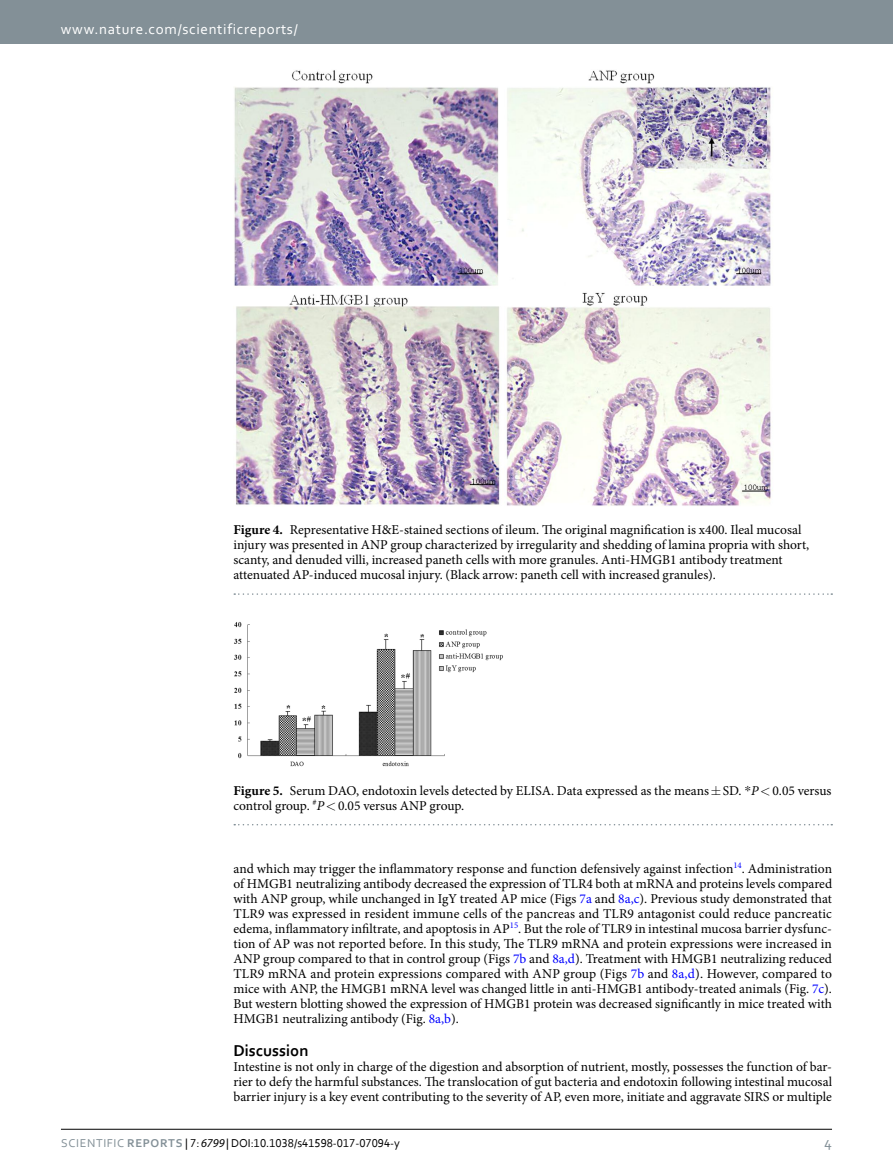
<style>
.page{position:relative;width:893px;height:1174px;background:#fff}
.page>*{position:absolute;margin:0;border:0;box-sizing:border-box;transform-origin:0 0}
.t1{font:700 16.5px "Corbel";color:#000}
.t2{font:15px "Corbel 2";letter-spacing:.045em;color:#fff}
.t3{font:15px "Corbel 2";color:#839097}
.t4{font:13.5px/15px "Minion Pro";color:#000;text-align:justify}
.t5{font:12px "Corbel";color:#000}
.s1{font-weight:700}
.s2{font-family:"STIX General"}
.s3{font-style:italic}
.s4{color:#00f}
.s5{font-family:"Corbel 2";color:#839097}
.s6{font-family:"Corbel Bold 2";color:#839097}
.s7{font-family:"Myriad Pro";font-style:italic}
</style>
<div class="page">
<div style="left:0;top:0;width:893px;height:43px;background:#839097"></div>
<hr style="left:61px;top:1129px;width:771px;height:1px;background:#000">
<img style="left:234px;top:70px;width:539px;height:436px">
<svg style="left:234px;top:593px;width:598px;height:2px"></svg>
<img style="left:234px;top:622px;width:269px;height:144px">
<svg style="left:234px;top:824px;width:598px;height:1px"></svg>
<p class="t2" style="left:61px;top:19px;width:238px">www.nature.com/scientificreports/</p>
<p class="t4" style="left:233px;top:522px;width:577px;text-align:left"><span class="s1">Figure 4.</span> Representative H&amp;E-stained sections of ileum. The original magnification is x400. Ileal mucosal injury was presented in ANP group characterized by irregularity and shedding of lamina propria with short, scanty, and denuded villi, increased paneth cells with more granules. Anti-HMGB1 antibody treatment attenuated AP-induced mucosal injury. (Black arrow: paneth cell with increased granules).</p>
<p class="t4" style="left:233px;top:783px;width:600px"><span class="s1">Figure 5.</span> Serum DAO, endotoxin levels detected by ELISA. Data expressed as the means SD. <span class="s2">*</span><span class="s3">P</span> 0.05 versus control group. <sup>#</sup><span class="s3">P</span> 0.05 versus ANP group.</p>
<p class="t4" style="left:233px;top:861px;width:600px">and which may trigger the inflammatory response and function defensively against infection<sup>14</sup>. Administration of HMGB1 neutralizing antibody decreased the expression of TLR4 both at mRNA and proteins levels compared with ANP group, while unchanged in IgY treated AP mice (Figs <span class="s4">7a</span> and <span class="s4">8a,c</span>). Previous study demonstrated that TLR9 was expressed in resident immune cells of the pancreas and TLR9 antagonist could reduce pancreatic edema, inflammatory infiltrate, and apoptosis in AP<sup>15</sup>. But the role of TLR9 in intestinal mucosa barrier dysfunc&shy;tion of AP was not reported before. In this study, The TLR9 mRNA and protein expressions were increased in ANP group compared to that in control group (Figs <span class="s4">7b</span> and <span class="s4">8a,d</span>). Treatment with HMGB1 neutralizing reduced TLR9 mRNA and protein expressions compared with ANP group (Figs <span class="s4">7b</span> and <span class="s4">8a,d</span>). However, compared to mice with ANP, the HMGB1 mRNA level was changed little in anti-HMGB1 antibody-treated animals (Fig. <span class="s4">7c</span>).<br>But western blotting showed the expression of HMGB1 protein was decreased significantly in mice treated with HMGB1 neutralizing antibody (Fig. <span class="s4">8a,b</span>).</p>
<p class="t1" style="left:233px;top:1040px;width:77px">Discussion</p>
<p class="t4" style="left:233px;top:1059px;width:600px">Intestine is not only in charge of the digestion and absorption of nutrient, mostly, possesses the function of bar&shy;rier to defy the harmful substances. The translocation of gut bacteria and endotoxin following intestinal mucosal barrier injury is a key event contributing to the severity of AP, even more, initiate and aggravate SIRS or multiple</p>
<p class="t5" style="left:61px;top:1135px;width:340px"><span class="s5">Scientific</span> <span class="s6">REPORTS</span> | 7: <span class="s7">6799</span> | DOI:10.1038/s41598-017-07094-y</p>
<p class="t3" style="left:824px;top:1132px;width:9px">4</p>
</div>
